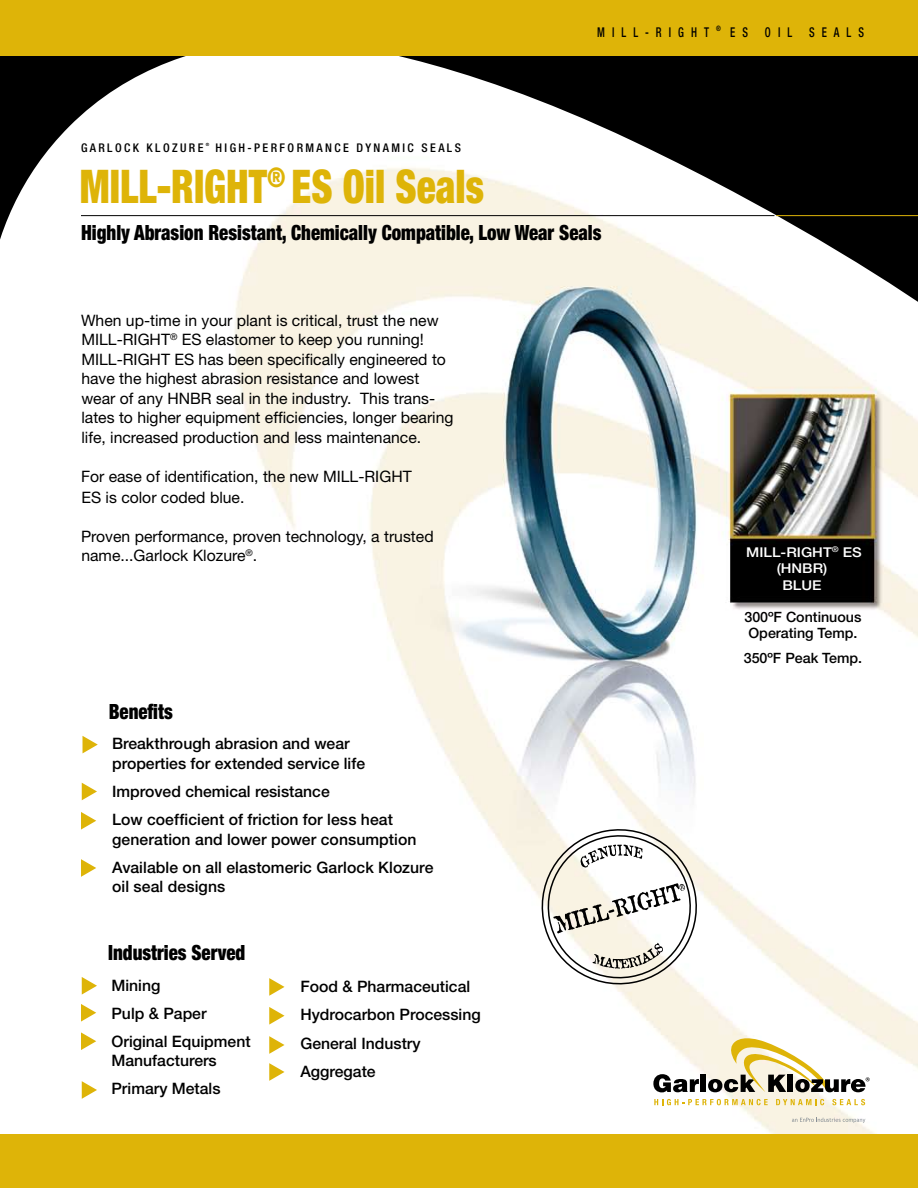
<style>
.page{position:relative;width:918px;height:1188px;background:#fff}
.page>*{position:absolute;margin:0;border:0;box-sizing:border-box;transform-origin:0 0}
.t1{font:900 condensed 46.5px "Helvetica Neue";color:#deb408;scale:.85 1}
.t2{font:900 condensed 21px "Helvetica Neue";color:#000;scale:.9 1}
.t3{font:15.75px/19.5px "Helvetica Neue";color:#000}
.t4{font:500 15.75px/28.2px "Helvetica Neue";color:#000}
.t5{font:500 14.25px/16.5px "Helvetica Neue";color:#000}
.t6{font:500 13.5px/16.5px "Helvetica Neue";color:#fff;text-align:center;scale:1.1 1}
.t7{font:500 condensed 13.5px "Helvetica Neue";letter-spacing:.65em;color:#000;scale:.8 1}
.t8{font:500 condensed 12px "Helvetica Neue";letter-spacing:.2em;color:#000}
.t9{font:500 condensed 4.35px "Helvetica Neue";color:#000}
</style>
<div class="page">
<img style="left:81px;top:314px;width:837px;height:820px">
<svg style="left:0;top:56px;width:918px;height:258px"></svg>
<div style="left:0;top:0;width:918px;height:56px;background:#deb408"></div>
<hr style="left:776px;top:215px;width:142px;height:1px;background:#deb408">
<hr style="left:81px;top:215px;width:693px;height:1px;background:#000">
<div style="left:0;top:1134px;width:918px;height:54px;background:#deb408"></div>
<svg style="left:653px;top:1074px;width:46px;height:18px"></svg>
<div style="left:701px;top:1075px;width:5px;height:17px;background:#000"></div>
<svg style="left:708px;top:1038px;width:162px;height:54px"></svg>
<svg style="left:792px;top:1118px;width:73px;height:5px"></svg>
<svg style="left:654px;top:1099px;width:114px;height:6px"></svg>
<svg style="left:776px;top:1099px;width:48px;height:6px"></svg>
<svg style="left:832px;top:1099px;width:33px;height:6px"></svg>
<svg style="left:542px;top:829px;width:156px;height:163px"></svg>
<svg style="left:82px;top:736px;width:16px;height:17px"></svg>
<svg style="left:82px;top:783px;width:15px;height:17px"></svg>
<svg style="left:81px;top:812px;width:15px;height:18px"></svg>
<svg style="left:81px;top:859px;width:15px;height:18px"></svg>
<svg style="left:82px;top:977px;width:15px;height:18px"></svg>
<svg style="left:81px;top:1004px;width:15px;height:18px"></svg>
<svg style="left:81px;top:1032px;width:15px;height:18px"></svg>
<svg style="left:269px;top:978px;width:16px;height:18px"></svg>
<svg style="left:269px;top:1007px;width:16px;height:18px"></svg>
<svg style="left:269px;top:1036px;width:16px;height:18px"></svg>
<svg style="left:269px;top:1063px;width:16px;height:18px"></svg>
<svg style="left:82px;top:1081px;width:15px;height:18px"></svg>
<p class="t8" style="left:81px;top:140px;width:124px">GARLOCK KLOZURE</p>
<p class="t9" style="left:206px;top:142px;width:5px">®</p>
<p class="t8" style="left:216px;top:140px;width:247px">HIGH-PERFORMANCE DYNAMIC SEALS</p>
<p class="t7" style="left:597px;top:25px;width:190px">MILL-RIGHT <sup>®</sup> ES</p>
<p class="t7" style="left:765px;top:25px;width:36px">OIL</p>
<p class="t7" style="left:809px;top:25px;width:70px">SEALS</p>
<h1 class="t1" style="left:80px;top:157px;width:477px">MILL-RIGHT<sup>®</sup> ES Oil Seals</h1>
<h2 class="t2" style="left:81px;top:220px;width:580px">Highly Abrasion Resistant, Chemically Compatible, Low Wear Seals</h2>
<p class="t3" style="left:81px;top:310px;width:374px">When up-time in your plant is critical, trust the new MILL-RIGHT<sup>®</sup> ES elastomer to keep you running!<br>MILL-RIGHT ES has been specifically engineered to have the highest abrasion resistance and lowest wear of any HNBR seal in the industry. This trans&shy;lates to higher equipment efficiencies, longer bearing life, increased production and less maintenance.</p>
<p class="t3" style="left:81px;top:466px;width:332px;line-height:21px">For ease of identification, the new MILL-RIGHT<br>ES is color coded blue.</p>
<p class="t3" style="left:81px;top:526px;width:354px">Proven performance, proven technology, a trusted name...Garlock Klozure<sup>®</sup>.</p>
<h2 class="t2" style="left:109px;top:699px;width:73px">Benefits</h2>
<p class="t4" style="left:112px;top:734px;width:255px;line-height:19.5px">Breakthrough abrasion and wear properties for extended service life</p>
<p class="t4" style="left:112px;top:777px;width:282px">Improved chemical resistance<br>Low coefficient of friction for less heat</p>
<p class="t4" style="left:112px;top:825px;width:323px">generation and lower power consumption<br>Available on all elastomeric Garlock Klozure</p>
<p class="t4" style="left:112px;top:872px;width:115px">oil seal designs</p>
<h2 class="t2" style="left:108px;top:940px;width:154px">Industries Served</h2>
<p class="t4" style="left:111px;top:971px;width:141px">Mining<br>Pulp &amp; Paper<br>Original Equipment</p>
<p class="t4" style="left:111px;top:1046px;width:111px">Manufacturers<br>Primary Metals</p>
<p class="t4" style="left:300px;top:972px;width:182px">Food &amp; Pharmaceutical<br>Hydrocarbon Processing<br>General Industry<br>Aggregate</p>
<p class="t6" style="left:746px;top:543px;width:107px">MILL-RIGHT<sup>®</sup> ES (HNBR)<br>BLUE</p>
<p class="t5" style="left:744px;top:608px;width:119px">300ºF Continuous<br>Operating Temp.</p>
<p class="t5" style="left:744px;top:650px;width:120px">350ºF Peak Temp.</p>
</div>
